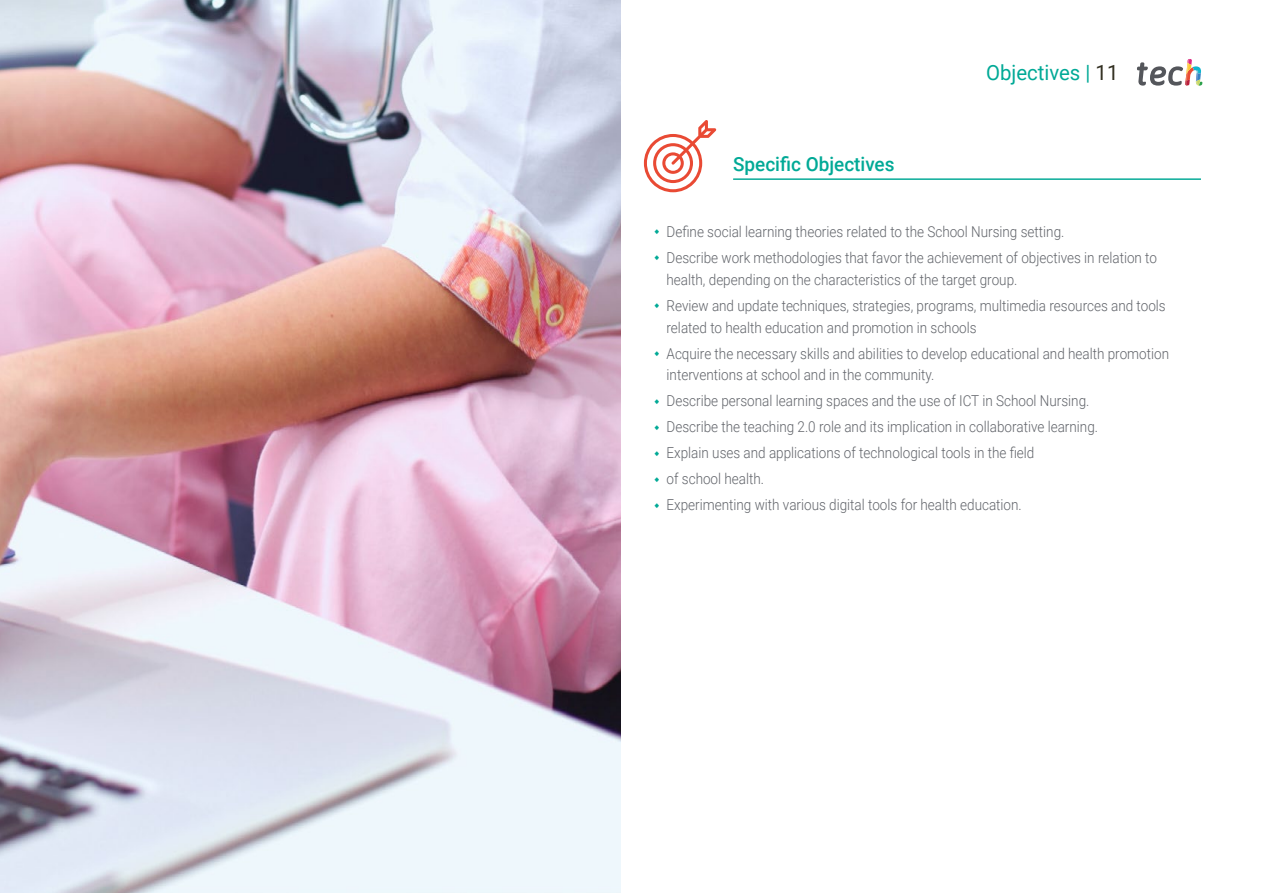
<style>
.page{position:relative;width:1263px;height:893px;background:#fff}
.page>*{position:absolute;margin:0;border:0;box-sizing:border-box;transform-origin:0 0}
.t1{font:21px "Roboto";color:#00a996}
.t2{font:500 19.5px "Roboto";color:#00a996}
.t3{font:300 15px/26px "Roboto";color:#61646a;scale:.9 1}
.s1{color:#312e20}
</style>
<div class="page">
<svg style="left:644px;top:120px;width:72px;height:72px"></svg>
<hr style="left:733px;top:179px;width:468px;height:1px;background:#00a996">
<img style="left:0;top:0;width:621px;height:893px">
<svg style="left:1137px;top:59px;width:65px;height:27px"></svg>
<h2 class="t2" style="left:733px;top:150px;width:163px">Specific Objectives</h2>
<h1 class="t1" style="left:986px;top:57px;width:134px">Objectives | <span class="s1">11</span></h1>
<p class="t3" style="left:666px;top:218px;width:546px">Define social learning theories related to the School Nursing setting.<br>Describe work methodologies that favor the achievement of objectives in relation to</p>
<p class="t3" style="left:666px;top:266px;width:556px">health, depending on the characteristics of the target group.<br>Review and update techniques, strategies, programs, multimedia resources and tools</p>
<p class="t3" style="left:666px;top:314px;width:560px">related to health education and promotion in schools<br>Acquire the necessary skills and abilities to develop educational and health promotion</p>
<p class="t3" style="left:666px;top:361px;width:481px">interventions at school and in the community.<br>Describe personal learning spaces and the use of ICT in School Nursing.<br>Describe the teaching 2.0 role and its implication in collaborative learning.<br>Explain uses and applications of technological tools in the field<br>of school health.<br>Experimenting with various digital tools for health education.</p>
</div>
